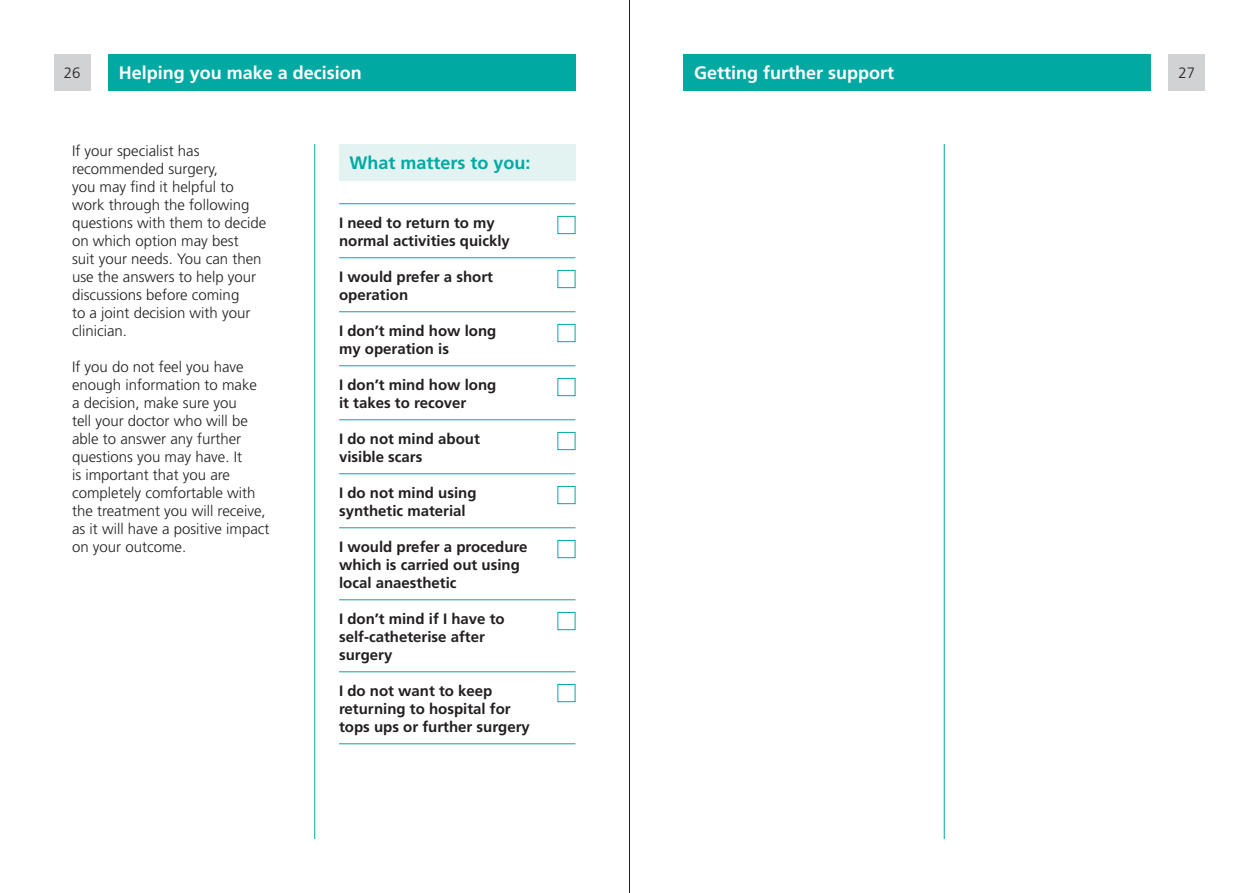
<style>
.page{position:relative;width:1259px;height:893px;background:#fff}
.page>*{position:absolute;margin:0;border:0;box-sizing:border-box;transform-origin:0 0}
.Headings{font:700 18px "Frutiger";color:#fff}
.Headings-2{font:700 18px "Frutiger";color:#00a9a2}
.Boxed{font:300 15px/18px "Frutiger";color:#231f20}
.UL-not_bulletted{font:700 15px/18px "Frutiger";color:#231f20}
</style>
<div class="page">
<div style="left:1169px;top:54px;width:36px;height:36px;background:#d1d2d4"></div>
<div style="left:54px;top:54px;width:36px;height:36px;background:#d1d2d4"></div>
<div style="left:108px;top:54px;width:467px;height:36px;background:#00a9a2"></div>
<hr style="left:314px;top:144px;width:1px;height:695px;background:#00a9a2">
<div style="left:339px;top:144px;width:236px;height:36px;background:#e2f3f2"></div>
<hr style="left:339px;top:203px;width:236px;height:1px;background:#00a9a2">
<hr style="left:339px;top:257px;width:236px;height:1px;background:#00a9a2">
<hr style="left:339px;top:311px;width:236px;height:1px;background:#00a9a2">
<hr style="left:339px;top:365px;width:236px;height:1px;background:#00a9a2">
<hr style="left:339px;top:419px;width:236px;height:1px;background:#00a9a2">
<hr style="left:339px;top:473px;width:236px;height:1px;background:#00a9a2">
<hr style="left:339px;top:527px;width:236px;height:1px;background:#00a9a2">
<hr style="left:339px;top:599px;width:236px;height:1px;background:#00a9a2">
<hr style="left:339px;top:671px;width:236px;height:1px;background:#00a9a2">
<hr style="left:339px;top:743px;width:236px;height:1px;background:#00a9a2">
<div style="left:557px;top:216px;width:18px;height:18px;border:1px solid #00a9a2"></div>
<div style="left:557px;top:270px;width:18px;height:18px;border:1px solid #00a9a2"></div>
<div style="left:557px;top:324px;width:18px;height:18px;border:1px solid #00a9a2"></div>
<div style="left:557px;top:378px;width:18px;height:18px;border:1px solid #00a9a2"></div>
<div style="left:557px;top:432px;width:18px;height:18px;border:1px solid #00a9a2"></div>
<div style="left:557px;top:486px;width:18px;height:18px;border:1px solid #00a9a2"></div>
<div style="left:557px;top:540px;width:18px;height:18px;border:1px solid #00a9a2"></div>
<div style="left:557px;top:612px;width:18px;height:18px;border:1px solid #00a9a2"></div>
<div style="left:557px;top:684px;width:18px;height:18px;border:1px solid #00a9a2"></div>
<div style="left:683px;top:54px;width:468px;height:36px;background:#00a9a2"></div>
<hr style="left:944px;top:144px;width:1px;height:695px;background:#00a9a2">
<hr style="left:629px;top:0;width:1px;height:893px;background:#231f20">
<p class="Headings" style="left:694px;top:62px;width:202px">Getting further support</p>
<p class="Boxed" style="left:64px;top:64px;width:18px">26</p>
<p class="Headings" style="left:119px;top:62px;width:245px">Helping you make a decision</p>
<p class="Boxed" style="left:1178px;top:64px;width:18px">27</p>
<p class="Boxed" style="left:72px;top:142px;width:196px">If your specialist has recommended surgery,<br>you may find it helpful to work through the following questions with them to decide on which option may best<br>suit your needs. You can then use the answers to help your discussions before coming<br>to a joint decision with your clinician.</p>
<p class="Boxed" style="left:72px;top:358px;width:199px">If you do not feel you have enough information to make<br>a decision, make sure you<br>tell your doctor who will be able to answer any further questions you may have. It<br>is important that you are completely comfortable with the treatment you will receive, as it will have a positive impact on your outcome.</p>
<p class="Headings-2" style="left:349px;top:152px;width:183px">What matters to you:</p>
<p class="UL-not_bulletted" style="left:339px;top:213px;width:172px">I need to return to my normal activities quickly</p>
<p class="UL-not_bulletted" style="left:339px;top:267px;width:155px">I would prefer a short operation</p>
<p class="UL-not_bulletted" style="left:339px;top:321px;width:159px">I don’t mind how long my operation is</p>
<p class="UL-not_bulletted" style="left:339px;top:375px;width:159px">I don’t mind how long it takes to recover</p>
<p class="UL-not_bulletted" style="left:339px;top:429px;width:142px">I do not mind about visible scars</p>
<p class="UL-not_bulletted" style="left:339px;top:483px;width:139px">I do not mind using synthetic material</p>
<p class="UL-not_bulletted" style="left:339px;top:537px;width:190px">I would prefer a procedure which is carried out using local anaesthetic</p>
<p class="UL-not_bulletted" style="left:339px;top:609px;width:167px">I don’t mind if I have to self-catheterise after surgery</p>
<p class="UL-not_bulletted" style="left:339px;top:681px;width:192px">I do not want to keep returning to hospital for tops ups or further surgery</p>
</div>
